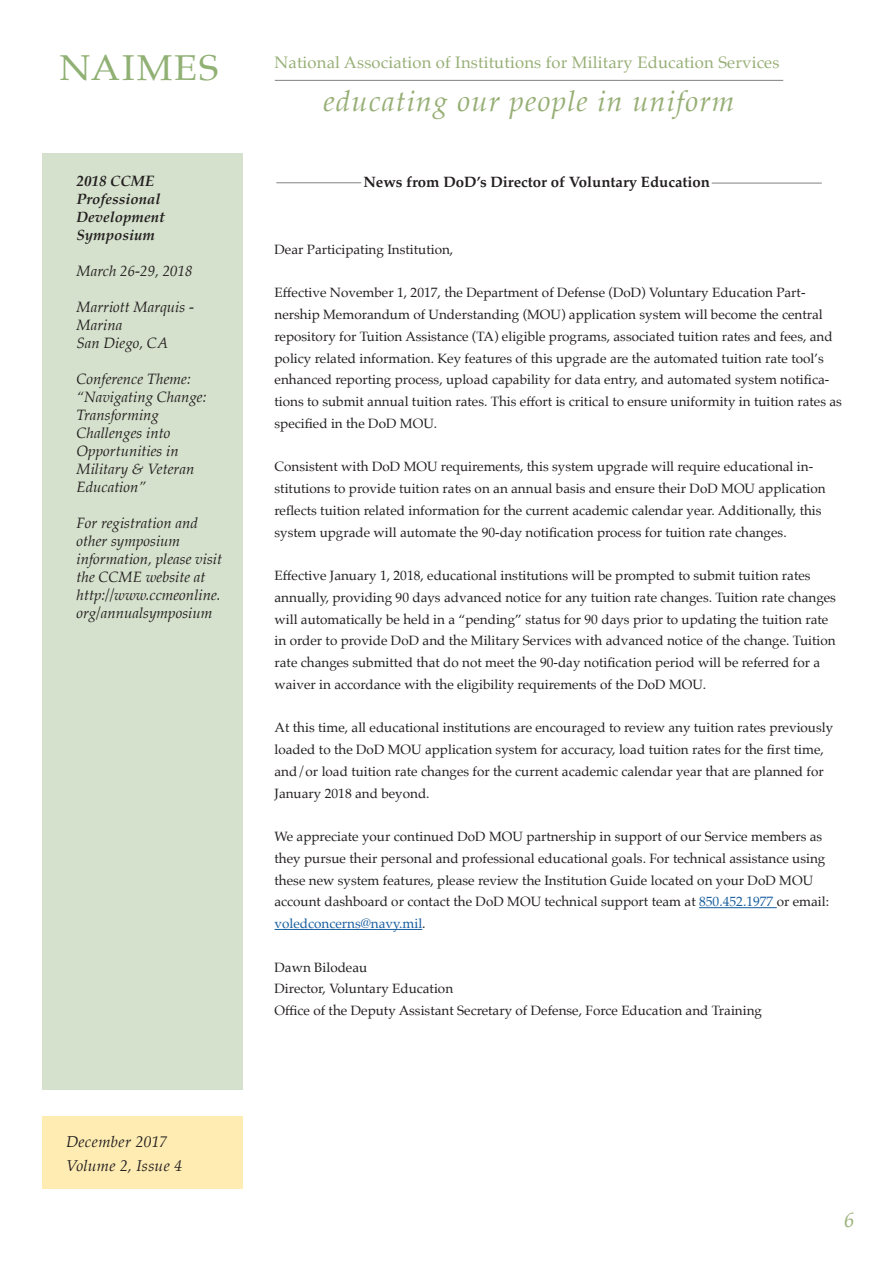
<style>
.page{position:relative;width:893px;height:1263px;background:#fff}
.page>*{position:absolute;margin:0;border:0;box-sizing:border-box;transform-origin:0 0}
.t1{font:36px "Palatino";letter-spacing:.045em;color:#90b074;scale:1.05 1}
.t2{font:italic 29.1px "Palatino";letter-spacing:.04em;color:#97af76}
.t3{font:italic 21px "Palatino";color:#97af76}
.t4{font:16.65px "Palatino";letter-spacing:.01em;color:#97af76}
.t5{font:italic 15.75px/24px "Palatino";letter-spacing:.015em;color:#231f20}
.t6{font:italic 15px "Palatino";color:#231f20}
.t7{font:700 15px "Palatino";color:#231f20}
.t8{font:italic 700 15px "Palatino";color:#231f20}
.t9{font:13.5px/21.8px "Palatino";color:#231f20}
.s1{color:#175d9e}
</style>
<div class="page">
<div style="left:43px;top:1116px;width:200px;height:72px;background:#feecb2"></div>
<hr style="left:275px;top:80px;width:508px;height:1px;background:#808285">
<div style="left:42px;top:153px;width:200px;height:936px;background:#d5e1cc"></div>
<hr style="left:699px;top:907px;width:78px;height:1px;background:#175d9e">
<hr style="left:275px;top:929px;width:147px;height:1px;background:#175d9e">
<hr style="left:712px;top:183px;width:110px;height:1px;background:#808285">
<hr style="left:276px;top:182px;width:85px;height:1px;background:#808285">
<h1 class="t1" style="left:59px;top:38px;width:153px">NAIMES</h1>
<p class="t4" style="left:275px;top:48px;width:506px">National Association of Institutions for Military Education Services</p>
<h2 class="t2" style="left:323px;top:76px;width:412px">educating our people in uniform</h2>
<p class="t8" style="left:77px;top:168px;width:79px">2018 CCME</p>
<p class="t7" style="left:363px;top:169px;width:348px">News from DoD’s Director of Voluntary Education</p>
<p class="t8" style="left:77px;top:186px;width:85px">Professional</p>
<p class="t8" style="left:77px;top:204px;width:90px">Development</p>
<p class="t8" style="left:77px;top:222px;width:80px">Symposium</p>
<p class="t6" style="left:77px;top:258px;width:118px">March 26-29, 2018</p>
<p class="t6" style="left:77px;top:294px;width:119px">Marriott Marquis -</p>
<p class="t6" style="left:77px;top:312px;width:47px">Marina</p>
<p class="t6" style="left:77px;top:330px;width:93px">San Diego, CA</p>
<p class="t6" style="left:77px;top:366px;width:116px">Conference Theme:</p>
<p class="t6" style="left:77px;top:384px;width:132px">“Navigating Change:</p>
<p class="t6" style="left:77px;top:402px;width:84px">Transforming</p>
<p class="t6" style="left:77px;top:420px;width:95px">Challenges into</p>
<p class="t6" style="left:77px;top:438px;width:104px">Opportunities in</p>
<p class="t6" style="left:77px;top:456px;width:119px">Military &amp; Veteran</p>
<p class="t6" style="left:77px;top:474px;width:71px">Education”</p>
<p class="t6" style="left:77px;top:510px;width:123px">For registration and</p>
<p class="t6" style="left:77px;top:528px;width:105px">other symposium</p>
<p class="t6" style="left:77px;top:546px;width:147px">information, please visit</p>
<p class="t6" style="left:77px;top:564px;width:131px">the CCME website at</p>
<p class="t6" style="left:77px;top:582px;width:146px">http://www.ccmeonline.</p>
<p class="t6" style="left:77px;top:600px;width:137px">org/annualsymposium</p>
<p class="t9" style="left:275px;top:238px;width:180px">Dear Participating Institution,</p>
<p class="t9" style="left:275px;top:282px;width:569px">Effective November 1, 2017, the Department of Defense (DoD) Voluntary Education Part&shy;nership Memorandum of Understanding (MOU) application system will become the central repository for Tuition Assistance (TA) eligible programs, associated tuition rates and fees, and policy related information. Key features of this upgrade are the automated tuition rate tool’s enhanced reporting process, upload capability for data entry, and automated system notifica&shy;tions to submit annual tuition rates. This effort is critical to ensure uniformity in tuition rates as specified in the DoD MOU.</p>
<p class="t9" style="left:275px;top:456px;width:553px">Consistent with DoD MOU requirements, this system upgrade will require educational in&shy;stitutions to provide tuition rates on an annual basis and ensure their DoD MOU application reflects tuition related information for the current academic calendar year. Additionally, this system upgrade will automate the 90-day notification process for tuition rate changes.</p>
<p class="t9" style="left:275px;top:564px;width:563px">Effective January 1, 2018, educational institutions will be prompted to submit tuition rates annually, providing 90 days advanced notice for any tuition rate changes. Tuition rate changes will automatically be held in a “pending” status for 90 days prior to updating the tuition rate in order to provide DoD and the Military Services with advanced notice of the change. Tuition rate changes submitted that do not meet the 90-day notification period will be referred for a waiver in accordance with the eligibility requirements of the DoD MOU.</p>
<p class="t9" style="left:275px;top:717px;width:560px">At this time, all educational institutions are encouraged to review any tuition rates previously loaded to the DoD MOU application system for accuracy, load tuition rates for the first time, and/or load tuition rate changes for the current academic calendar year that are planned for January 2018 and beyond.</p>
<p class="t9" style="left:275px;top:825px;width:556px">We appreciate your continued DoD MOU partnership in support of our Service members as they pursue their personal and professional educational goals. For technical assistance using these new system features, please review the Institution Guide located on your DoD MOU account dashboard or contact the DoD MOU technical support team at <span class="s1">850.452.1977</span> or email: <span class="s1">voledconcerns@navy.mil</span>.</p>
<p class="t9" style="left:275px;top:956px;width:94px">Dawn Bilodeau</p>
<p class="t9" style="left:275px;top:978px;width:180px">Director, Voluntary Education</p>
<p class="t9" style="left:275px;top:999px;width:489px">Office of the Deputy Assistant Secretary of Defense, Force Education and Training</p>
<p class="t5" style="left:66px;top:1129px;width:118px">December 2017<br>Volume 2, Issue 4</p>
<h3 class="t3" style="left:844px;top:1202px;width:12px">6</h3>
</div>
